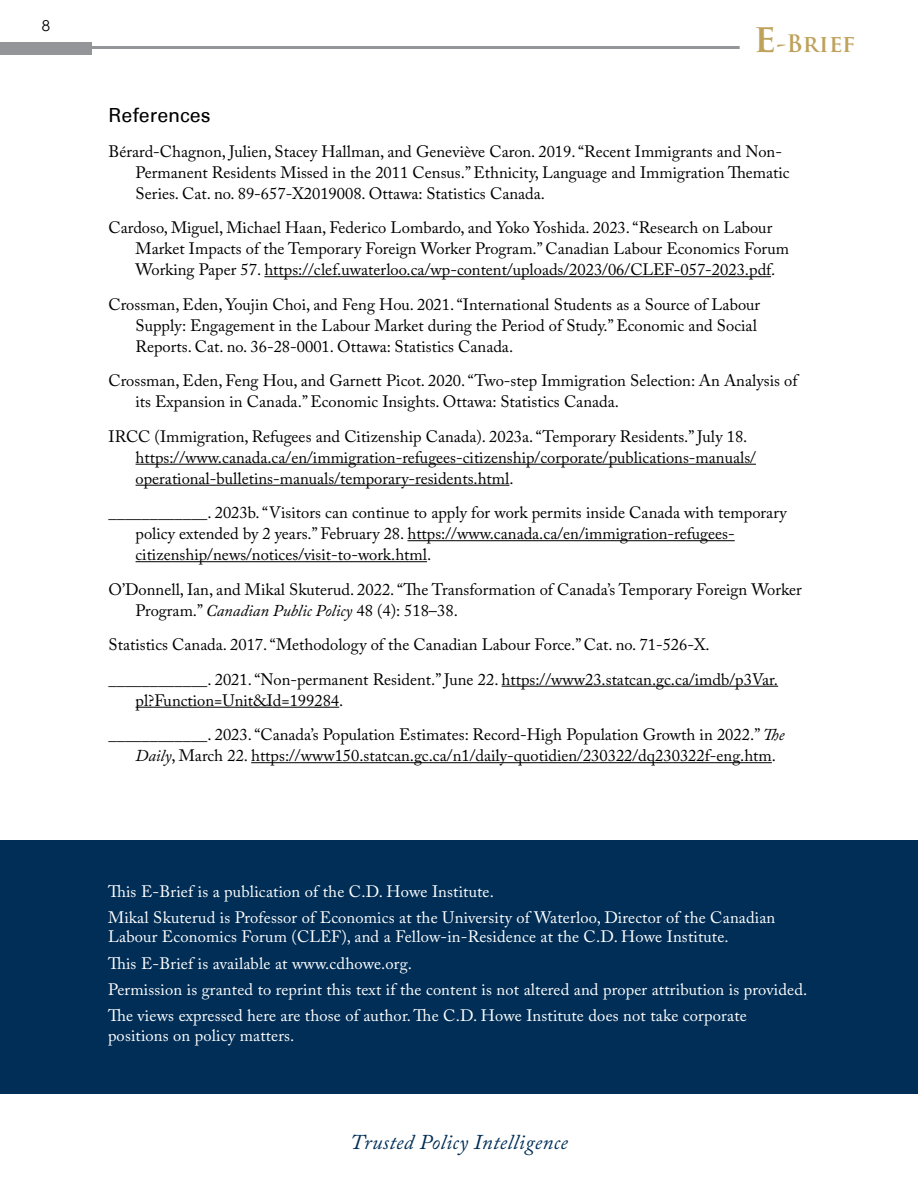
<style>
.page{position:relative;width:918px;height:1188px;background:#fff}
.page>*{position:absolute;margin:0;border:0;box-sizing:border-box;transform-origin:0 0}
.t1{font:700 23.4px "Trajan Pro";color:#bea15b}
.t2{font:italic 21px "Adobe Caslon Pro";letter-spacing:.02em;color:#002e56}
.t3{font:19.5px "Univers";color:#000}
.t4{font:16.5px/21px "Adobe Caslon Pro";color:#000}
.t5{font:16.5px/26.2px "Adobe Caslon Pro";letter-spacing:.01em;color:#fff}
.t6{font:15px "Century Gothic";color:#000}
.s1{font-size:38.7px}
.s2{font-style:italic}
</style>
<div class="page">
<div style="left:0;top:42px;width:92px;height:13px;background:#939598"></div>
<hr style="left:87px;top:46px;width:653px;height:3px;background:#939598">
<hr style="left:264px;top:276px;width:507px;height:1px;background:#000">
<hr style="left:136px;top:464px;width:620px;height:1px;background:#000">
<hr style="left:136px;top:485px;width:373px;height:1px;background:#000">
<hr style="left:407px;top:540px;width:328px;height:1px;background:#000">
<hr style="left:136px;top:561px;width:291px;height:1px;background:#000">
<hr style="left:502px;top:686px;width:276px;height:1px;background:#000">
<hr style="left:136px;top:707px;width:203px;height:1px;background:#000">
<hr style="left:251px;top:762px;width:521px;height:1px;background:#000">
<div style="left:0;top:840px;width:918px;height:254px;background:#002e56"></div>
<p class="t6" style="left:42px;top:15px;width:10px">8</p>
<h1 class="t1" style="left:754px;top:29px;width:103px"><span class="s1">e</span>-Brief</h1>
<p class="t3" style="left:109px;top:104px;width:103px">References</p>
<p class="t4" style="left:136px;top:140px;width:656px;text-indent:-27px">Bérard-Chagnon, Julien, Stacey Hallman, and Geneviève Caron. 2019. “Recent Immigrants and Non-<br>Permanent Residents Missed in the 2011 Census.” Ethnicity, Language and Immigration Thematic<br>Series. Cat. no. 89-657-X2019008. Ottawa: Statistics Canada.</p>
<p class="t4" style="left:136px;top:217px;width:655px;text-indent:-27px">Cardoso, Miguel, Michael Haan, Federico Lombardo, and Yoko Yoshida. 2023. “Research on Labour<br>Market Impacts of the Temporary Foreign Worker Program.” Canadian Labour Economics Forum<br>Working Paper 57. https://clef.uwaterloo.ca/wp-content/uploads/2023/06/CLEF-057-2023.pdf.</p>
<p class="t4" style="left:136px;top:293px;width:626px;text-indent:-27px">Crossman, Eden, Youjin Choi, and Feng Hou. 2021. “International Students as a Source of Labour<br>Supply: Engagement in the Labour Market during the Period of Study.” Economic and Social<br>Reports. Cat. no. 36-28-0001. Ottawa: Statistics Canada.</p>
<p class="t4" style="left:136px;top:370px;width:664px;text-indent:-27px">Crossman, Eden, Feng Hou, and Garnett Picot. 2020. “Two-step Immigration Selection: An Analysis of its Expansion in Canada.” Economic Insights. Ottawa: Statistics Canada.</p>
<p class="t4" style="left:136px;top:425px;width:622px;text-indent:-27px">IRCC (Immigration, Refugees and Citizenship Canada). 2023a. “Temporary Residents.” July 18. https://www.canada.ca/en/immigration-refugees-citizenship/corporate/publications-manuals/ operational-bulletins-manuals/temporary-residents.html.</p>
<p class="t4" style="left:136px;top:502px;width:653px;text-indent:-27px">____________. 2023b. “Visitors can continue to apply for work permits inside Canada with temporary policy extended by 2 years.” February 28. https://www.canada.ca/en/immigration-refugees&shy;citizenship/news/notices/visit-to-work.html.</p>
<p class="t4" style="left:136px;top:578px;width:668px;text-indent:-27px">O’Donnell, Ian, and Mikal Skuterud. 2022. “The Transformation of Canada’s Temporary Foreign Worker<br>Program.” <span class="s2">Canadian Public Policy</span> 48 (4): 518–38.</p>
<p class="t4" style="left:109px;top:627px;width:671px;line-height:34.5px">Statistics Canada. 2017. “Methodology of the Canadian Labour Force.” Cat. no. 71-526-X. ____________. 2021. “Non-permanent Resident.” June 22. https://www23.statcan.gc.ca/imdb/p3Var.</p>
<p class="t4" style="left:109px;top:683px;width:677px;line-height:34.5px;text-indent:27px">pl?Function=Unit&amp;Id=199284.<br>____________. 2023. “Canada’s Population Estimates: Record-High Population Growth in 2022.” <span class="s2">The</span></p>
<p class="t4" style="left:136px;top:745px;width:642px"><span class="s2">Daily</span>, March 22. https://www150.statcan.gc.ca/n1/daily-quotidien/230322/dq230322f-eng.htm.</p>
<p class="t5" style="left:108px;top:878px;width:669px">This E-Brief is a publication of the C.D. Howe Institute.<br>Mikal Skuterud is Professor of Economics at the University of Waterloo, Director of the Canadian</p>
<p class="t5" style="left:108px;top:923px;width:701px">Labour Economics Forum (CLEF), and a Fellow-in-Residence at the C.D. Howe Institute.<br>This E-Brief is available at www.cdhowe.org.<br>Permission is granted to reprint this text if the content is not altered and proper attribution is provided.<br>The views expressed here are those of author. The C.D. Howe Institute does not take corporate</p>
<p class="t5" style="left:108px;top:1022px;width:188px">positions on policy matters.</p>
<p class="t2" style="left:350px;top:1130px;width:219px">Trusted Policy Intelligence</p>
</div>
